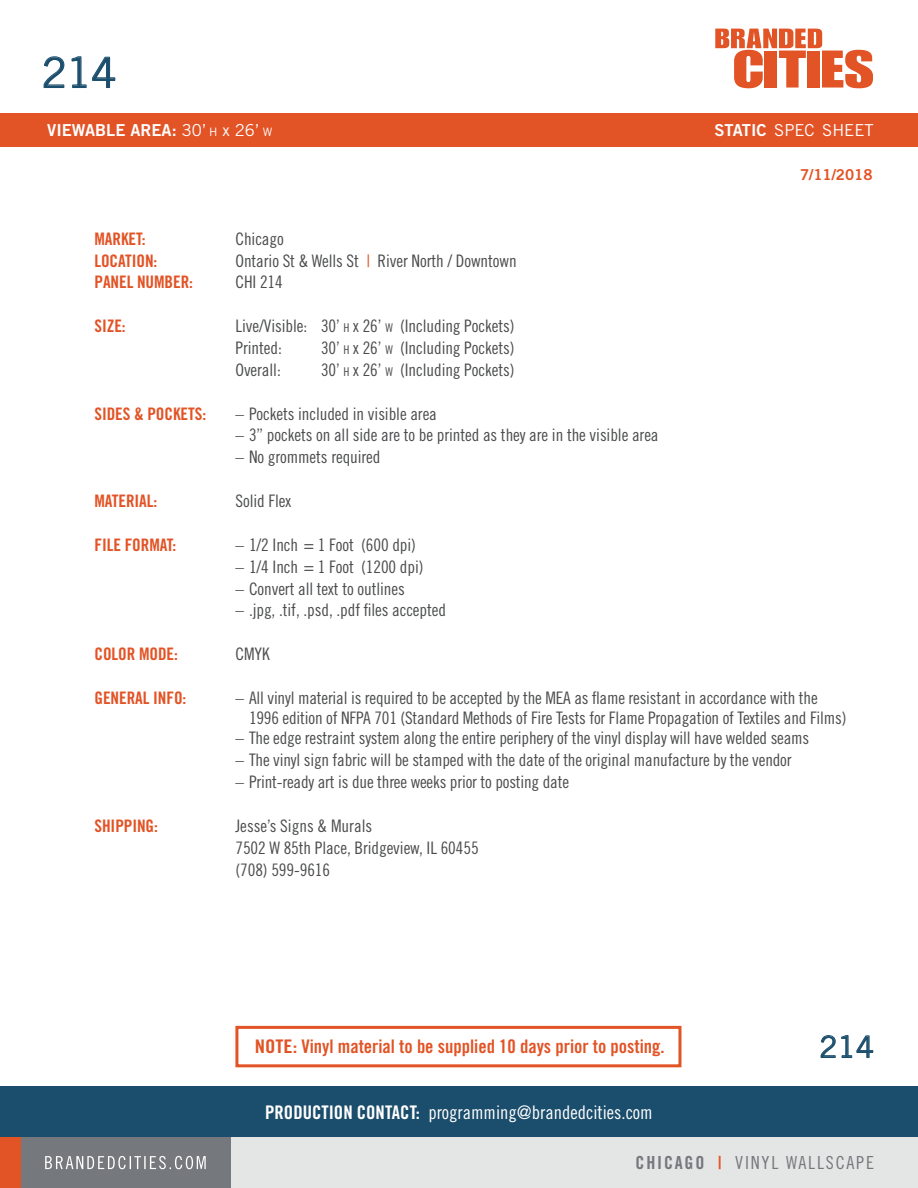
<style>
.page{position:relative;width:918px;height:1188px;background:#fff}
.page>*{position:absolute;margin:0;border:0;box-sizing:border-box;transform-origin:0 0}
.t1{font:42px "Trade Gothic LT Std";color:#1b4e6c}
.t2{font:30px "Trade Gothic LT Std";color:#1b4e6c}
.t3{font:18.75px "Trade Gothic LT Std Bd Cn 20";color:#e25325;scale:1.1 1}
.t4{font:18.75px "Trade Gothic LT Std Cn 18";color:#fff}
.t5{font:18px "Trade Gothic LT Std Cn 18";letter-spacing:.1em;color:#75787c}
.t6{font:17.25px/21.9px "Trade Gothic LT Std Cn 18";letter-spacing:-.005em;color:#4b4c4d}
.t7{font:17.25px "Trade Gothic LT Std Bd Cn 20";letter-spacing:-.005em;color:#e25325}
.t8{font:16.5px "Trade Gothic LT Std Bd 2";color:#fff}
.t9{font:16.5px "Trade Gothic LT Std";color:#fff}
.t10{font:15px "Trade Gothic LT Std Bd 2";color:#e25325}
.s1{font-family:"Trade Gothic LT Std"}
.s2{font-family:"Trade Gothic LT Std";font-size:11.55px}
.s3{color:#e55525}
.s4{font-size:12.15px}
.s5{font-style:inherit}
.s6{font-family:"Trade Gothic LT Std Bd 2"}
.s7{font-family:"Trade Gothic LT Std Bd Cn 20"}
.s8{font-family:"Trade Gothic LT Std Bd Cn 20";color:#e25325}
</style>
<div class="page">
<div style="left:228px;top:1137px;width:690px;height:51px;background:#e4e5e5"></div>
<div style="left:19px;top:1137px;width:212px;height:51px;background:#75787c"></div>
<div style="left:0;top:1137px;width:21px;height:51px;background:#e25325"></div>
<svg style="left:45px;top:1156px;width:161px;height:13px"></svg>
<svg style="left:715px;top:29px;width:158px;height:59px"></svg>
<div style="left:0;top:113px;width:918px;height:34px;background:#e25325"></div>
<div style="left:0;top:1086px;width:918px;height:51px;background:#1b4e6c"></div>
<div style="left:235px;top:1026px;width:446px;height:41px;border:3px solid #e25325"></div>
<svg style="left:821px;top:1035px;width:14px;height:23px"></svg>
<svg style="left:841px;top:1035px;width:32px;height:23px"></svg>
<svg style="left:44px;top:57px;width:20px;height:31px"></svg>
<svg style="left:72px;top:57px;width:14px;height:31px"></svg>
<svg style="left:92px;top:57px;width:23px;height:31px"></svg>
<h1 class="t1" style="left:41px;top:47px;width:77px">214</h1>
<p class="t8" style="left:47px;top:120px;width:227px">VIEWABLE AREA: <span class="s1">30’</span> <span class="s2">h</span> <span class="s1">x 26’</span> <span class="s2">w</span></p>
<p class="t7" style="left:94px;top:228px;width:53px">MARKET:</p>
<p class="t6" style="left:236px;top:227px;width:50px">Chicago</p>
<p class="t7" style="left:94px;top:250px;width:64px">LOCATION:</p>
<p class="t6" style="left:236px;top:249px;width:283px">Ontario St &amp; Wells St <span class="s3">|</span> River North / Downtown</p>
<p class="t7" style="left:94px;top:272px;width:100px">PANEL NUMBER:</p>
<p class="t6" style="left:236px;top:271px;width:49px">CHI 214</p>
<p class="t7" style="left:94px;top:316px;width:33px">SIZE:</p>
<p class="t6" style="left:236px;top:315px;width:281px">Live/Visible: 30’ <span class="s4">H</span> x 26’ <span class="s4">W</span> <span class="s5">(</span>Including Pockets)<br>Printed:</p>
<p class="t6" style="left:321px;top:337px;width:195px">30’ <span class="s4">H</span> x 26’ <span class="s4">W</span> <span class="s5">(</span>Including Pockets)</p>
<p class="t6" style="left:236px;top:359px;width:47px">Overall:</p>
<p class="t6" style="left:321px;top:359px;width:195px">30’ <span class="s4">H</span> x 26’ <span class="s4">W</span> <span class="s5">(</span>Including Pockets)</p>
<p class="t9" style="left:714px;top:120px;width:161px"><span class="s6">STATIC</span> SPEC SHEET</p>
<p class="t10" style="left:800px;top:165px;width:74px">7/11/2018</p>
<p class="t7" style="left:94px;top:403px;width:113px">SIDES &amp; POCKETS:</p>
<p class="t6" style="left:236px;top:402px;width:203px">– Pockets included in visible area</p>
<p class="t6" style="left:236px;top:424px;width:425px">– 3” pockets on all side are to be printed as they are in the visible area</p>
<p class="t6" style="left:236px;top:446px;width:147px">– No grommets required</p>
<p class="t7" style="left:94px;top:490px;width:64px">MATERIAL:</p>
<p class="t6" style="left:236px;top:490px;width:57px">Solid Flex</p>
<p class="t7" style="left:94px;top:534px;width:83px">FILE FORMAT:</p>
<p class="t6" style="left:236px;top:534px;width:182px">– 1/2 Inch = 1 Foot (600 dpi)</p>
<p class="t6" style="left:236px;top:555px;width:190px">– 1/4 Inch = 1 Foot (1200 dpi)</p>
<p class="t6" style="left:236px;top:577px;width:171px">– Convert all text to outlines</p>
<p class="t6" style="left:236px;top:599px;width:212px">– .jpg, .tif, .psd, .pdf files accepted</p>
<p class="t7" style="left:94px;top:644px;width:85px">COLOR MODE:</p>
<p class="t6" style="left:236px;top:643px;width:36px">CMYK</p>
<p class="t7" style="left:94px;top:687px;width:93px">GENERAL INFO:</p>
<p class="t6" style="left:249px;top:688px;width:599px;line-height:20.2px;text-indent:-14px">– All vinyl material is required to be accepted by the MEA as flame resistant in accordance with the<br>1996 edition of NFPA 701 (Standard Methods of Fire Tests for Flame Propagation of Textiles and Films)</p>
<p class="t6" style="left:236px;top:727px;width:575px">– The edge restraint system along the entire periphery of the vinyl display will have welded seams</p>
<p class="t6" style="left:236px;top:749px;width:558px">– The vinyl sign fabric will be stamped with the date of the original manufacture by the vendor</p>
<p class="t6" style="left:236px;top:771px;width:335px">– Print-ready art is due three weeks prior to posting date</p>
<p class="t7" style="left:95px;top:815px;width:65px">SHIPPING:</p>
<p class="t6" style="left:236px;top:815px;width:245px">Jesse’s Signs &amp; Murals<br>7502 W 85th Place, Bridgeview, IL 60455 (708) 599-9616</p>
<p class="t3" style="left:255px;top:1035px;width:374px">NOTE: Vinyl material to be supplied 10 days prior to posting.</p>
<p class="t4" style="left:265px;top:1101px;width:389px"><span class="s7">PRODUCTION CONTACT:</span> programming@brandedcities.com</p>
<h2 class="t2" style="left:819px;top:1029px;width:56px">214</h2>
<p class="t5" style="left:636px;top:1152px;width:240px"><span class="s7">CHICAGO</span> <span class="s8">|</span> VINYL WALLSCAPE</p>
</div>
